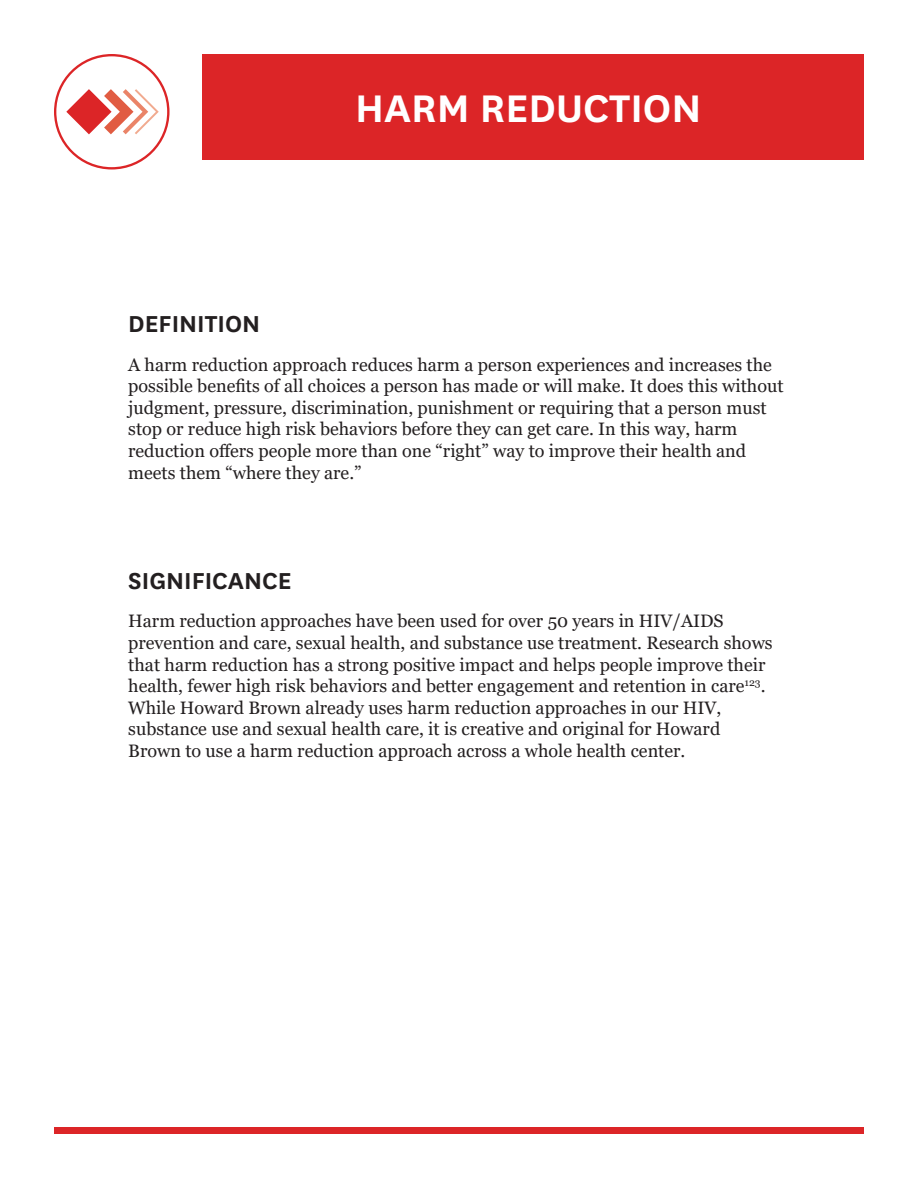
<style>
.page{position:relative;width:918px;height:1188px;background:#fff}
.page>*{position:absolute;margin:0;border:0;box-sizing:border-box;transform-origin:0 0}
.t1{font:600 45px "National";color:#fff}
.t2{font:600 27px "National";color:#231f20}
.t3{font:18px/21.6px "Georgia";color:#231f20}
</style>
<div class="page">
<svg style="left:54px;top:54px;width:116px;height:116px"></svg>
<div style="left:54px;top:1127px;width:810px;height:7px;background:#dc2527"></div>
<div style="left:202px;top:54px;width:662px;height:106px;background:#dc2527"></div>
<p class="t2" style="left:128px;top:305px;width:133px">DEFINITION</p>
<p class="t1" style="left:355px;top:77px;width:348px">HARM REDUCTION</p>
<p class="t3" style="left:128px;top:354px;width:657px">A harm reduction approach reduces harm a person experiences and increases the possible benefits of all choices a person has made or will make. It does this without judgment, pressure, discrimination, punishment or requiring that a person must stop or reduce high risk behaviors before they can get care. In this way, harm</p>
<p class="t3" style="left:128px;top:440px;width:620px">reduction offers people more than one “right” way to improve their health and meets them “where they are.”</p>
<p class="t2" style="left:128px;top:562px;width:165px">SIGNIFICANCE</p>
<p class="t3" style="left:128px;top:611px;width:597px">Harm reduction approaches have been used for over 50 years in HIV/AIDS</p>
<p class="t3" style="left:128px;top:632px;width:646px">prevention and care, sexual health, and substance use treatment. Research shows that harm reduction has a strong positive impact and helps people improve their health, fewer high risk behaviors and better engagement and retention in care<sup>123</sup>.<br>While Howard Brown already uses harm reduction approaches in our HIV,</p>
<p class="t3" style="left:128px;top:719px;width:594px">substance use and sexual health care, it is creative and original for Howard</p>
<p class="t3" style="left:128px;top:740px;width:559px">Brown to use a harm reduction approach across a whole health center.</p>
</div>
